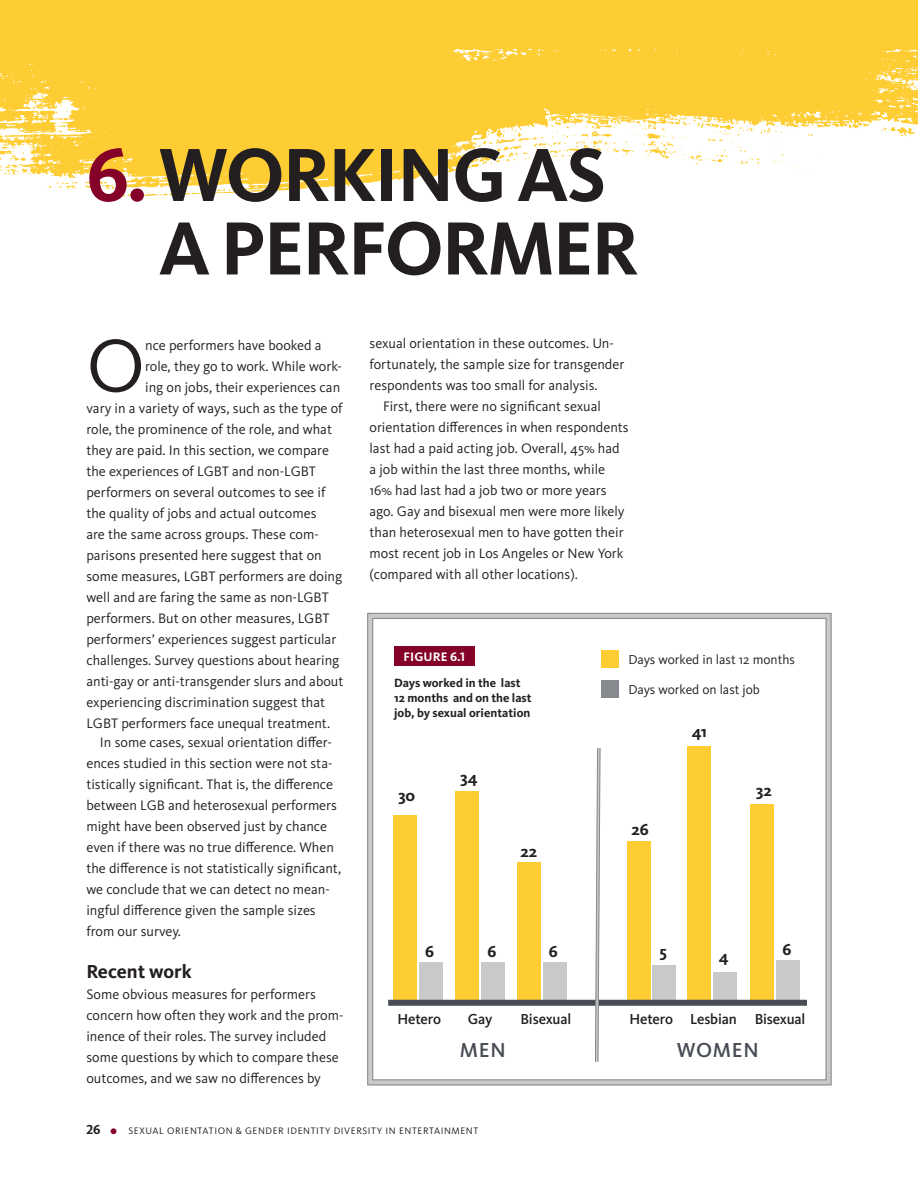
<style>
.page{position:relative;width:918px;height:1188px;background:#fff}
.page>*{position:absolute;margin:0;border:0;box-sizing:border-box;transform-origin:0 0}
.t1{font:700 78px/73.5px "Kievit OT";letter-spacing:-.025em;color:#231f20}
.t2{font:77.25px "Kievit OT";color:#231f20}
.t3{font:500 21px "Kievit OT";letter-spacing:.035em;color:#464b54}
.t4{font:700 19.5px "Kievit OT";color:#231f20}
.t5{font:700 16.5px "Kievit OT";color:#231f20}
.t6{font:500 15px "Kievit OT";letter-spacing:-.01em;color:#231f20}
.t7{font:14.25px/21px "Kievit OT";color:#231f20}
.t8{font:13.5px "Kievit OT";color:#231f20}
.t9{font:700 12.75px "Kievit OT";letter-spacing:.01em;color:#fff}
.t10{font:700 12.3px/15px "Kievit OT";color:#231f20}
.t11{font:9.75px "Kievit OT";letter-spacing:.06em;color:#231f20}
.s1{color:#840128}
.s2{font-weight:700;font-size:13.5px}
.s3{font-weight:700;font-size:16.5px;color:#840128}
</style>
<div class="page">
<div style="left:0;top:0;width:918px;height:49px;background:#fecd33"></div>
<svg style="left:499px;top:49px;width:204px;height:4px"></svg>
<svg style="left:703px;top:49px;width:215px;height:88px;background:#fed65b"></svg>
<svg style="left:0;top:49px;width:499px;height:148px;background:#fed453"></svg>
<svg style="left:419px;top:53px;width:408px;height:126px;fill:#fecd33"></svg>
<svg style="left:367px;top:612px;width:465px;height:474px"></svg>
<div style="left:627px;top:841px;width:23px;height:159px;background:#fecd33"></div>
<div style="left:653px;top:965px;width:23px;height:35px;background:#c8c9c9"></div>
<div style="left:688px;top:746px;width:23px;height:254px;background:#fecd33"></div>
<div style="left:713px;top:972px;width:24px;height:28px;background:#c8c9c9"></div>
<div style="left:751px;top:804px;width:23px;height:196px;background:#fecd33"></div>
<div style="left:776px;top:960px;width:24px;height:40px;background:#c8c9c9"></div>
<div style="left:393px;top:815px;width:24px;height:185px;background:#fecd33"></div>
<div style="left:419px;top:962px;width:24px;height:38px;background:#c8c9c9"></div>
<div style="left:456px;top:791px;width:23px;height:209px;background:#fecd33"></div>
<div style="left:481px;top:962px;width:24px;height:38px;background:#c8c9c9"></div>
<div style="left:517px;top:862px;width:24px;height:138px;background:#fecd33"></div>
<div style="left:543px;top:962px;width:24px;height:38px;background:#c8c9c9"></div>
<div style="left:602px;top:651px;width:17px;height:17px;background:#fecd33"></div>
<div style="left:602px;top:681px;width:17px;height:17px;background:#868a8e"></div>
<div style="left:388px;top:1000px;width:419px;height:6px;background:#464b54"></div>
<svg style="left:594px;top:745px;width:8px;height:320px"></svg>
<h1 class="t1" style="left:158px;top:138px;width:482px;text-indent:-72px"><span class="s1">6.</span> WORKING AS<br>A PERFORMER</h1>
<h2 class="t2" style="left:86px;top:323px;width:60px">O</h2>
<p class="t7" style="left:145px;top:334px;width:178px">nce performers have booked a</p>
<p class="t7" style="left:145px;top:355px;width:198px">role, they go to work. While work-</p>
<p class="t7" style="left:145px;top:376px;width:197px">ing on jobs, their experiences can</p>
<p class="t7" style="left:86px;top:397px;width:258px">vary in a variety of ways, such as the type of</p>
<p class="t7" style="left:86px;top:418px;width:247px">role, the prominence of the role, and what</p>
<p class="t7" style="left:86px;top:439px;width:244px">they are paid. In this section, we compare</p>
<p class="t7" style="left:86px;top:460px;width:231px">the experiences of LGBT and non-LGBT</p>
<p class="t7" style="left:86px;top:481px;width:241px">performers on several outcomes to see if</p>
<p class="t7" style="left:86px;top:502px;width:232px">the quality of jobs and actual outcomes</p>
<p class="t7" style="left:86px;top:523px;width:234px">are the same across groups. These com-</p>
<p class="t7" style="left:86px;top:544px;width:237px">parisons presented here suggest that on</p>
<p class="t7" style="left:86px;top:565px;width:257px">some measures, LGBT performers are doing</p>
<p class="t7" style="left:86px;top:587px;width:244px">well and are faring the same as non-LGBT</p>
<p class="t7" style="left:86px;top:608px;width:245px">performers. But on other measures, LGBT</p>
<p class="t7" style="left:86px;top:629px;width:251px">performers’ experiences suggest particular</p>
<p class="t7" style="left:86px;top:650px;width:254px">challenges. Survey questions about hearing</p>
<p class="t7" style="left:86px;top:671px;width:259px">anti-gay or anti-transgender slurs and about</p>
<p class="t7" style="left:86px;top:692px;width:240px">experiencing discrimination suggest that</p>
<p class="t7" style="left:86px;top:713px;width:245px">LGBT performers face unequal treatment.</p>
<p class="t7" style="left:86px;top:732px;width:256px;text-indent:13px">In some cases, sexual orientation differ&shy;ences studied in this section were not sta&shy;tistically significant. That is, the difference between LGB and heterosexual performers might have been observed just by chance even if there was no true difference. When the difference is not statistically significant, we conclude that we can detect no mean&shy;ingful difference given the sample sizes from our survey.</p>
<h3 class="t4" style="left:86px;top:960px;width:107px">Recent work</h3>
<p class="t7" style="left:86px;top:984px;width:259px">Some obvious measures for performers concern how often they work and the prom&shy;inence of their roles. The survey included some questions by which to compare these outcomes, and we saw no differences by</p>
<p class="t7" style="left:370px;top:333px;width:246px">sexual orientation in these outcomes. Un-</p>
<p class="t7" style="left:370px;top:354px;width:256px">fortunately, the sample size for transgender</p>
<p class="t7" style="left:370px;top:375px;width:230px">respondents was too small for analysis.</p>
<p class="t7" style="left:383px;top:396px;width:219px">First, there were no significant sexual</p>
<p class="t7" style="left:370px;top:417px;width:261px">orientation differences in when respondents</p>
<p class="t7" style="left:370px;top:438px;width:252px">last had a paid acting job. Overall, 45% had</p>
<p class="t7" style="left:370px;top:459px;width:237px">a job within the last three months, while</p>
<p class="t7" style="left:370px;top:480px;width:238px">16% had last had a job two or more years</p>
<p class="t7" style="left:370px;top:501px;width:257px">ago. Gay and bisexual men were more likely</p>
<p class="t7" style="left:370px;top:522px;width:256px">than heterosexual men to have gotten their</p>
<p class="t7" style="left:370px;top:543px;width:256px">most recent job in Los Angeles or New York</p>
<p class="t7" style="left:370px;top:564px;width:210px">(compared with all other locations).</p>
<p class="t9" style="left:403px;top:649px;width:63px">FIGURE 6.1</p>
<p class="t10" style="left:394px;top:675px;width:139px">Days worked in the last<br>12 months and on the last job, by sexual orientation</p>
<p class="t8" style="left:628px;top:652px;width:168px">Days worked in last 12 months</p>
<p class="t8" style="left:628px;top:682px;width:133px">Days worked on last job</p>
<p class="t5" style="left:692px;top:722px;width:17px">41</p>
<p class="t5" style="left:460px;top:768px;width:19px">34</p>
<p class="t5" style="left:398px;top:786px;width:19px">30</p>
<p class="t5" style="left:756px;top:781px;width:18px">32</p>
<p class="t5" style="left:632px;top:820px;width:19px">26</p>
<p class="t5" style="left:521px;top:841px;width:18px">22</p>
<p class="t5" style="left:425px;top:941px;width:10px">6</p>
<p class="t5" style="left:487px;top:941px;width:10px">6</p>
<p class="t5" style="left:549px;top:942px;width:10px">6</p>
<p class="t5" style="left:659px;top:942px;width:9px">5</p>
<p class="t5" style="left:719px;top:947px;width:11px">4</p>
<p class="t5" style="left:782px;top:940px;width:10px">6</p>
<p class="t6" style="left:397px;top:1011px;width:45px">Hetero</p>
<p class="t6" style="left:468px;top:1011px;width:26px">Gay</p>
<p class="t6" style="left:521px;top:1011px;width:52px">Bisexual</p>
<p class="t6" style="left:630px;top:1011px;width:45px">Hetero</p>
<p class="t6" style="left:690px;top:1011px;width:48px">Lesbian</p>
<p class="t6" style="left:755px;top:1011px;width:52px">Bisexual</p>
<h3 class="t3" style="left:460px;top:1038px;width:47px">MEN</h3>
<h3 class="t3" style="left:677px;top:1038px;width:83px">WOMEN</h3>
<p class="t11" style="left:86px;top:1125px;width:393px"><span class="s2">26</span> <span class="s3">•</span> SEXUAL ORIENTATION &amp; GENDER IDENTITY DIVERSITY IN ENTERTAINMENT</p>
</div>
